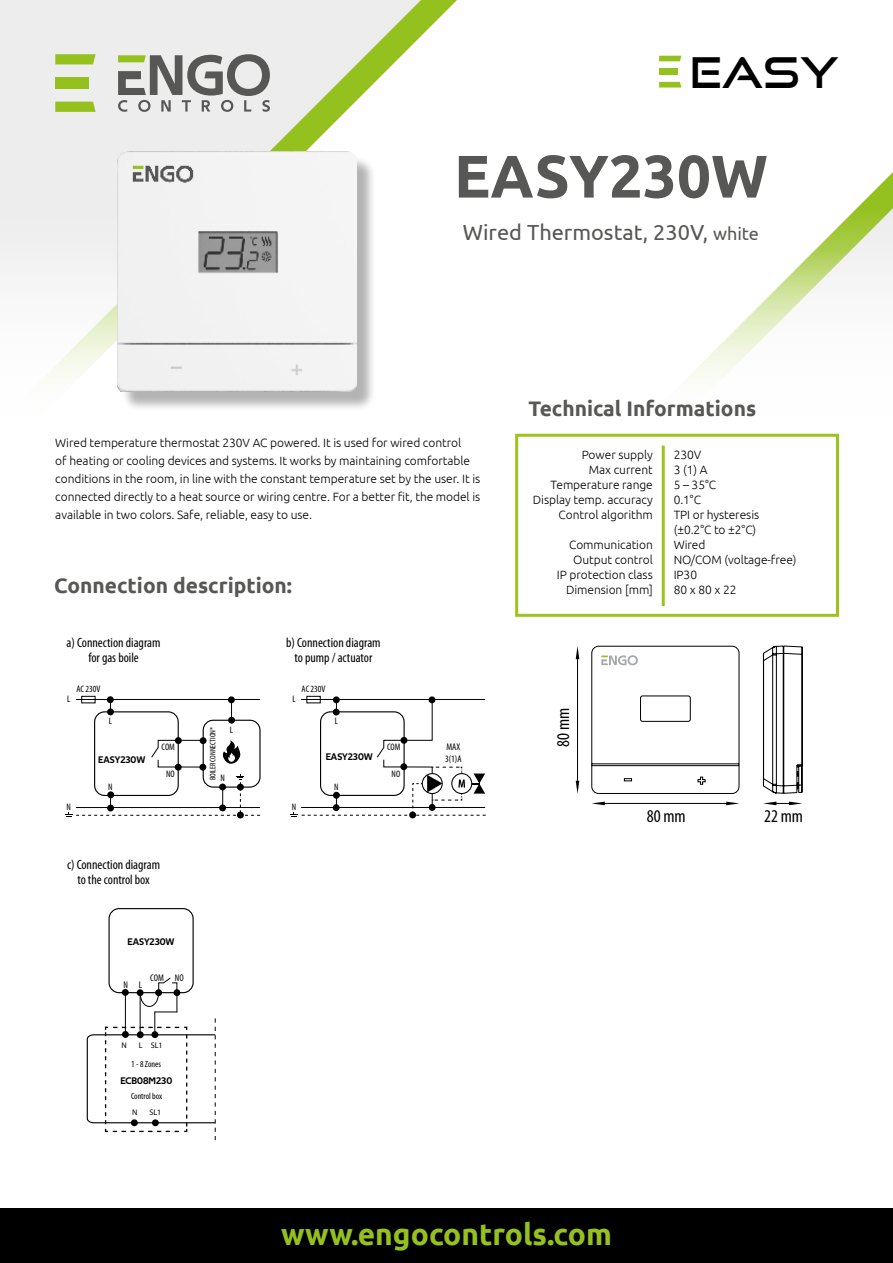
<style>
.page{position:relative;width:893px;height:1263px;background:#fff}
.page>*{position:absolute;margin:0;border:0;box-sizing:border-box;transform-origin:0 0}
.t1{font:700 60px "Ubuntu";color:#575756}
.t2{font:41.85px "Good Times Rg";color:#000}
.t3{font:700 30px "Ubuntu";color:#95c11f}
.t4{font:21.75px "Ubuntu";color:#575756}
.t5{font:700 21px "Ubuntu";color:#575756}
.t6{font:condensed 18px "Myriad Pro";color:#000}
.t7{font:condensed 13.5px/15px "Myriad Pro";color:#000;text-align:center}
.t8{font:300 12px/15px "Ubuntu";letter-spacing:-.005em;color:#000}
.t9{font:9.75px "Techna Sans";color:#000}
.t10{font:condensed 9.75px/11.7px "Myriad Pro";letter-spacing:-.005em;color:#000}
.t11{font:condensed 9.45px "Myriad Pro";color:#000}
.t12{font:condensed 9px "Myriad Pro";color:#000}
.t13{font:condensed 8.1px "Myriad Pro";color:#000}
.t14{font:8.1px "Myriad Pro";color:#000}
.s1{font-size:18px}
</style>
<div class="page">
<svg style="left:0;top:0;width:427px;height:208px;fill:#ededed"></svg>
<svg style="left:857px;top:183px;width:36px;height:25px"></svg>
<svg style="left:0;top:208px;width:893px;height:249px"></svg>
<div style="left:0;top:249px;width:893px;height:197px;background:#fff"></div>
<svg style="left:118px;top:54px;width:152px;height:58px;background:#b0b1ad"></svg>
<svg style="left:55px;top:54px;width:41px;height:10px"></svg>
<svg style="left:55px;top:102px;width:41px;height:10px"></svg>
<div style="left:55px;top:77px;width:34px;height:12px;background:#95c11f"></div>
<div style="left:515px;top:434px;width:324px;height:183px;border:3px solid #9cc41b"></div>
<hr style="left:662px;top:446px;width:3px;height:160px;background:#9cc41b">
<div style="left:0;top:1209px;width:893px;height:54px;background:#000"></div>
<div style="left:121px;top:155px;width:255px;height:256px;background:#000;opacity:.3"></div>
<img style="left:117px;top:151px;width:239px;height:240px">
<hr style="left:577px;top:659px;width:1px;height:122px;background:#000">
<hr style="left:604px;top:803px;width:123px;height:1px;background:#000">
<svg style="left:576px;top:646px;width:3px;height:13px"></svg>
<svg style="left:726px;top:802px;width:13px;height:3px"></svg>
<svg style="left:576px;top:781px;width:3px;height:13px"></svg>
<svg style="left:592px;top:802px;width:13px;height:3px"></svg>
<svg style="left:763px;top:802px;width:39px;height:3px"></svg>
<svg style="left:591px;top:646px;width:149px;height:148px"></svg>
<div style="left:237px;top:812px;width:7px;height:6px;background:#000;border-radius:50%"></div>
<svg style="left:65px;top:696px;width:196px;height:121px"></svg>
<div style="left:409px;top:811px;width:7px;height:7px;background:#000;border-radius:50%"></div>
<svg style="left:290px;top:696px;width:196px;height:121px"></svg>
<div style="left:108px;top:908px;width:86px;height:85px;border:1px solid #000;border-radius:10px"></div>
<svg style="left:86px;top:977px;width:130px;height:163px"></svg>
<svg style="left:763px;top:645px;width:40px;height:149px"></svg>
<svg style="left:659px;top:56px;width:22px;height:5px"></svg>
<svg style="left:659px;top:82px;width:22px;height:5px"></svg>
<div style="left:659px;top:68px;width:18px;height:7px;background:#95c11f"></div>
<h2 class="t2" style="left:690px;top:47px;width:150px">EASY</h2>
<h1 class="t1" style="left:454px;top:140px;width:315px">EASY230W</h1>
<h3 class="t4" style="left:463px;top:219px;width:298px">Wired Thermostat, 230V, <span class="s1">white</span></h3>
<p class="t8" style="left:55px;top:433px;width:426px;line-height:18px">Wired temperature thermostat 230V AC powered. It is used for wired control<br>of heating or cooling devices and systems. It works by maintaining comfortable conditions in the room, in line with the constant temperature set by the user. It is connected directly to a heat source or wiring centre. For a better fit, the model is available in two colors. Safe, reliable, easy to use.</p>
<h3 class="t5" style="left:54px;top:572px;width:240px">Connection description:</h3>
<p class="t7" style="left:67px;top:635px;width:95px">a) Connection diagram for gas boile</p>
<p class="t7" style="left:286px;top:635px;width:96px">b) Connection diagram to pump / actuator</p>
<p class="t11" style="left:76px;top:683px;width:25px">AC 230V</p>
<p class="t11" style="left:67px;top:693px;width:5px">L</p>
<p class="t11" style="left:109px;top:716px;width:5px">L</p>
<p class="t11" style="left:302px;top:683px;width:25px">AC 230V</p>
<p class="t11" style="left:292px;top:693px;width:5px">L</p>
<p class="t11" style="left:335px;top:715px;width:5px">L</p>
<p class="t11" style="left:230px;top:724px;width:5px">L</p>
<p class="t13" style="left:208px;top:780px;width:55px;rotate:-90deg">BOILER CONNECTION*</p>
<p class="t11" style="left:387px;top:741px;width:15px">COM</p>
<p class="t11" style="left:392px;top:768px;width:10px">NO</p>
<p class="t11" style="left:162px;top:741px;width:15px">COM</p>
<p class="t11" style="left:166px;top:768px;width:10px">NO</p>
<p class="t9" style="left:98px;top:754px;width:49px">EASY230W</p>
<p class="t9" style="left:326px;top:751px;width:49px">EASY230W</p>
<p class="t10" style="left:445px;top:741px;width:18px">MAX<br>3(1)A</p>
<p class="t11" style="left:221px;top:772px;width:6px">N</p>
<p class="t11" style="left:67px;top:801px;width:6px">N</p>
<p class="t11" style="left:108px;top:781px;width:6px">N</p>
<p class="t7" style="left:67px;top:857px;width:95px">c) Connection diagram to the control box</p>
<p class="t9" style="left:127px;top:936px;width:49px">EASY230W</p>
<p class="t10" style="left:124px;top:979px;width:20px">N L</p>
<p class="t10" style="left:150px;top:971px;width:35px">COM NO</p>
<p class="t14" style="left:122px;top:1040px;width:7px">N</p>
<p class="t14" style="left:139px;top:1040px;width:5px">L</p>
<p class="t14" style="left:151px;top:1040px;width:14px">SL1</p>
<p class="t12" style="left:131px;top:1059px;width:31px">1 - 8 Zones</p>
<p class="t9" style="left:120px;top:1075px;width:53px">ECB08M230</p>
<p class="t12" style="left:131px;top:1090px;width:33px">Control box</p>
<p class="t14" style="left:132px;top:1107px;width:7px">N</p>
<p class="t14" style="left:149px;top:1107px;width:14px">SL1</p>
<p class="t11" style="left:292px;top:801px;width:6px">N</p>
<p class="t11" style="left:334px;top:781px;width:6px">N</p>
<h3 class="t5" style="left:528px;top:396px;width:229px">Technical Informations</h3>
<p class="t8" style="left:533px;top:447px;width:121px;text-align:right">Power supply<br>Max current<br>Temperature range<br>Display temp. accuracy<br>Control algorithm</p>
<p class="t8" style="left:557px;top:537px;width:97px;text-align:right">Communication<br>Output control<br>IP protection class<br>Dimension [mm]</p>
<p class="t8" style="left:674px;top:447px;width:124px">230V<br>3 (1) A<br>5 – 35°C<br>0.1°C<br>TPI or hysteresis (±0.2°C to ±2°C)<br>Wired<br>NO/COM (voltage-free)<br>IP30<br>80 x 80 x 22</p>
<h3 class="t6" style="left:552px;top:747px;width:41px;rotate:-90deg">80 mm</h3>
<h3 class="t6" style="left:647px;top:805px;width:41px">80 mm</h3>
<h3 class="t6" style="left:764px;top:805px;width:41px">22 mm</h3>
<h3 class="t3" style="left:281px;top:1216px;width:332px">www.engocontrols.com</h3>
</div>
